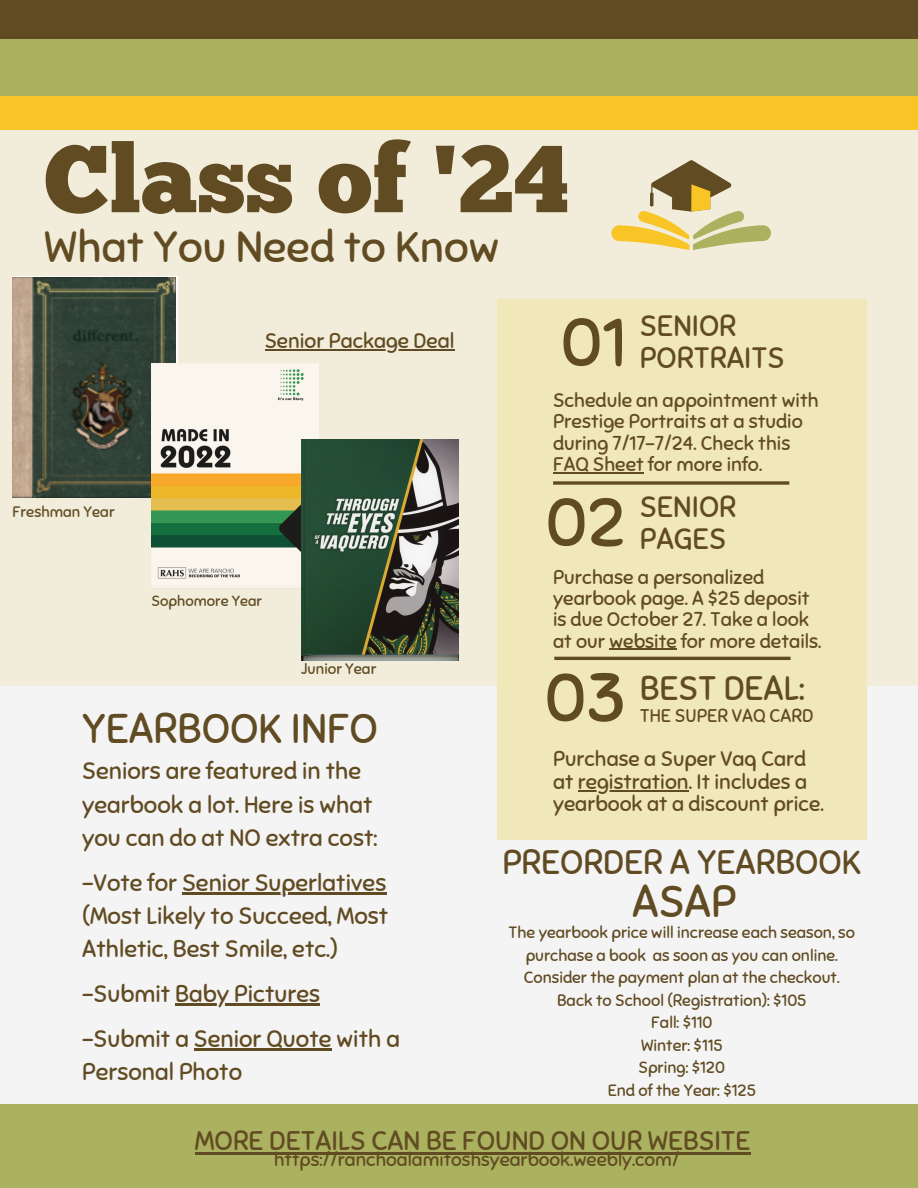
<style>
.page{position:relative;width:918px;height:1188px;background:#f4f4f4}
.page>*{position:absolute;margin:0;border:0;box-sizing:border-box;transform-origin:0 0}
.t1{font:94.8px "Chunk Five";color:#614b22}
.t2{font:68.4px "Sniglet";color:#614b22}
.t3{font:44.4px "Sniglet";color:#614b22}
.t4{font:43.8px "Sniglet";color:#614b22}
.t5{font:41.4px "Sniglet";color:#614b22}
.t6{font:33.9px "Sniglet";color:#614b22}
.t7{font:29.4px/31.8px "Sniglet";color:#614b22}
.t8{font:26.85px "Sniglet";color:#614b22}
.t9{font:23.85px/33.2px "Sniglet";color:#614b22}
.t10{font:21.15px/22.5px "Sniglet";color:#614b22}
.t11{font:21px "Sniglet";color:#614b22}
.t12{font:19.65px/21.3px "Sniglet";color:#614b22}
.t13{font:18.9px "Sniglet";color:#614b22}
.t14{font:18.3px "Sniglet";color:#614b22}
.t15{font:16.35px/22.5px "Sniglet";color:#614b22;text-align:center}
.t16{font:15.15px "Sniglet";color:#614b22}
.t17{font:14.85px "Sniglet";color:#614b22}
</style>
<div class="page">
<div style="left:0;top:95px;width:918px;height:35px;background:#f8c426"></div>
<div style="left:0;top:0;width:918px;height:38px;background:#614b22"></div>
<div style="left:0;top:39px;width:918px;height:56px;background:#aab15f"></div>
<div style="left:0;top:1104px;width:918px;height:84px;background:#aab15f"></div>
<div style="left:0;top:130px;width:918px;height:555px;background:#f1edda"></div>
<div style="left:497px;top:299px;width:369px;height:541px;background:#f1e8ba"></div>
<svg style="left:553px;top:481px;width:236px;height:4px"></svg>
<hr style="left:554px;top:657px;width:237px;height:3px;background:#614b22">
<svg style="left:611px;top:160px;width:160px;height:90px"></svg>
<img style="left:12px;top:276px;width:166px;height:222px">
<img style="left:152px;top:364px;width:166px;height:224px">
<img style="left:301px;top:440px;width:158px;height:220px">
<hr style="left:578px;top:790px;width:111px;height:1px;background:#614b22">
<hr style="left:609px;top:649px;width:68px;height:1px;background:#614b22">
<hr style="left:553px;top:472px;width:91px;height:1px;background:#614b22">
<hr style="left:182px;top:892px;width:204px;height:2px;background:#614b22">
<hr style="left:175px;top:1003px;width:145px;height:2px;background:#614b22">
<hr style="left:194px;top:1048px;width:138px;height:2px;background:#614b22">
<hr style="left:195px;top:1152px;width:556px;height:3px;background:#614b22">
<hr style="left:265px;top:350px;width:190px;height:1px;background:#614b22">
<p class="t1" style="left:44px;top:141px;width:527px">Class of '24</p>
<p class="t4" style="left:44px;top:221px;width:457px">What You Need to Know</p>
<p class="t11" style="left:265px;top:328px;width:191px">Senior Package Deal</p>
<p class="t2" style="left:561px;top:301px;width:67px">01</p>
<p class="t7" style="left:640px;top:311px;width:146px">SENIOR<br>PORTRAITS</p>
<p class="t16" style="left:12px;top:503px;width:104px">Freshman Year</p>
<p class="t17" style="left:152px;top:592px;width:112px">Sophomore Year</p>
<p class="t16" style="left:301px;top:660px;width:77px">Junior Year</p>
<p class="t5" style="left:82px;top:704px;width:297px">YEARBOOK INFO</p>
<p class="t9" style="left:82px;top:755px;width:297px">Seniors are featured in the yearbook a lot. Here is what you can do at NO extra cost:</p>
<p class="t9" style="left:82px;top:866px;width:308px;text-align:justify">-Vote for Senior Superlatives (Most Likely to Succeed, Most Athletic, Best Smile, etc.)</p>
<p class="t9" style="left:82px;top:977px;width:239px">-Submit Baby Pictures</p>
<p class="t9" style="left:82px;top:1022px;width:319px">-Submit a Senior Quote with a<br>Personal Photo</p>
<p class="t12" style="left:553px;top:390px;width:267px">Schedule an appointment with<br>Prestige Portraits at a studio during 7/17-7/24. Check this<br>FAQ Sheet for more info.</p>
<p class="t2" style="left:546px;top:481px;width:82px">02</p>
<p class="t7" style="left:640px;top:491px;width:98px">SENIOR<br>PAGES</p>
<p class="t12" style="left:553px;top:566px;width:270px">Purchase a personalized yearbook page. A $25 deposit is due October 27. Take a look at our website for more details.</p>
<p class="t2" style="left:545px;top:656px;width:83px">03</p>
<p class="t6" style="left:640px;top:668px;width:166px">BEST DEAL:</p>
<p class="t14" style="left:640px;top:705px;width:175px">THE SUPER VAQ CARD</p>
<p class="t10" style="left:553px;top:748px;width:272px">Purchase a Super Vaq Card at registration. It includes a yearbook at a discount price.</p>
<p class="t6" style="left:502px;top:842px;width:360px">PREORDER A YEARBOOK</p>
<p class="t3" style="left:632px;top:875px;width:106px">ASAP</p>
<p class="t15" style="left:509px;top:921px;width:348px">The yearbook price will increase each season, so purchase a book as soon as you can online.<br>Consider the payment plan at the checkout.</p>
<p class="t15" style="left:557px;top:989px;width:251px">Back to School (Registration): $105</p>
<p class="t15" style="left:651px;top:1011px;width:63px">Fall: $110</p>
<p class="t15" style="left:641px;top:1034px;width:83px">Winter: $115</p>
<p class="t15" style="left:639px;top:1056px;width:88px">Spring: $120</p>
<p class="t15" style="left:608px;top:1079px;width:150px">End of the Year: $125</p>
<p class="t8" style="left:195px;top:1124px;width:557px">MORE DETAILS CAN BE FOUND ON OUR WEBSITE</p>
<p class="t13" style="left:274px;top:1148px;width:407px">https://ranchoalamitoshsyearbook.weebly.com/</p>
</div>
